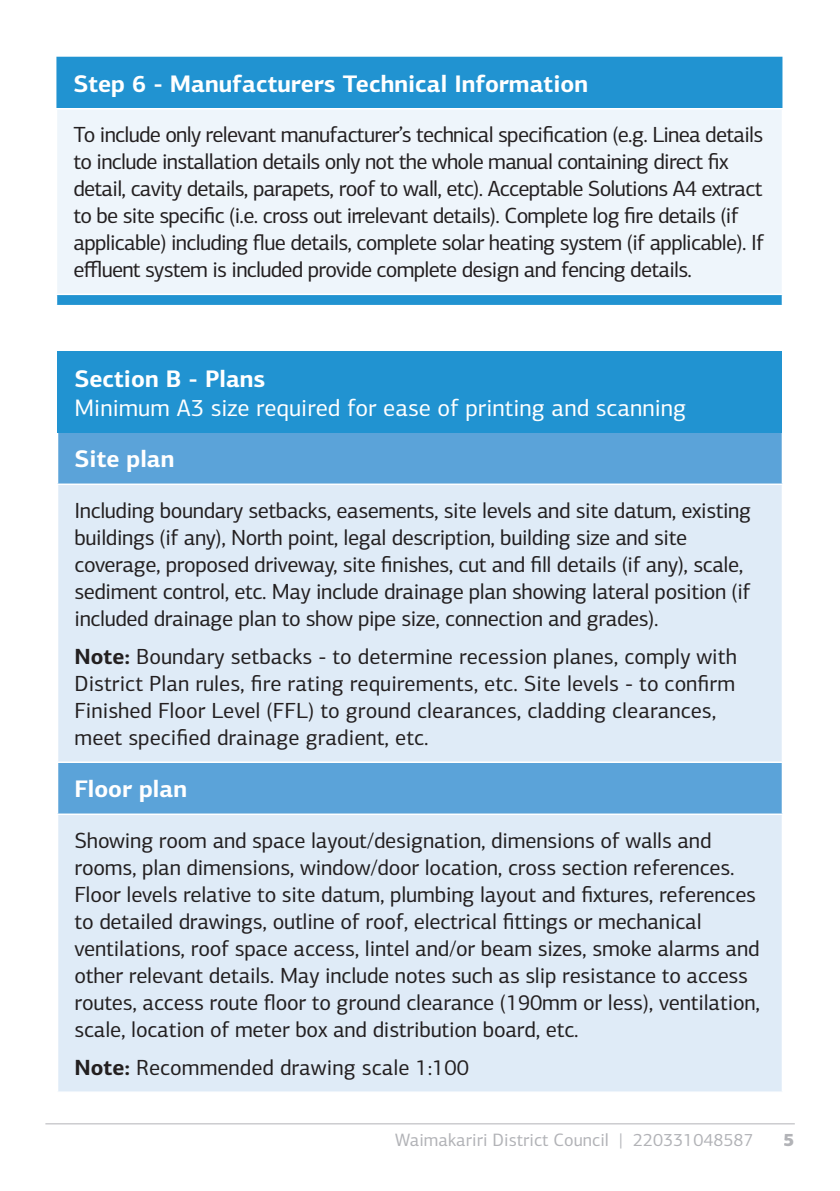
<style>
.page{position:relative;width:840px;height:1191px;background:#fff}
.page>*{position:absolute;margin:0;border:0;box-sizing:border-box;transform-origin:0 0}
.Table_heading_-_Blue{font:24px/29px "PF Centro Sans Pro";color:#fff}
.Table_heading_-_Blue-2{font:700 24px "PF Centro Sans Pro";color:#fff}
.Body{font:22px/27px "PF Centro Sans Pro";letter-spacing:-.02em;color:#231f20}
.Bullet_List{font:22px/27px "PF Centro Sans Pro";color:#231f20}
.t1{font:18px "PF Centro Sans Pro";color:#b2b3b7}
.t2{font:900 18px "PF Centro Sans Pro";color:#b2b3b7}
.s1{font-weight:700}
</style>
<div class="page">
<hr style="left:45px;top:1123px;width:749px;height:1px;background:#b2b3b7">
<div style="left:57px;top:352px;width:725px;height:81px;background:#2193d1"></div>
<div style="left:58px;top:433px;width:723px;height:50px;background:#5ba3d9"></div>
<svg style="left:58px;top:485px;width:723px;height:606px;background:#d4e5f4"></svg>
<hr style="left:57px;top:761px;width:725px;height:2px;background:#fff">
<hr style="left:57px;top:813px;width:725px;height:2px;background:#fff">
<div style="left:56px;top:57px;width:726px;height:248px;background:#2193d1"></div>
<div style="left:56px;top:109px;width:726px;height:185px;background:#eef5fb"></div>
<hr style="left:56px;top:108px;width:726px;height:1px;background:#fff">
<hr style="left:56px;top:109px;width:1px;height:184px;background:#fff">
<hr style="left:781px;top:109px;width:1px;height:184px;background:#fff">
<hr style="left:56px;top:293px;width:726px;height:2px;background:#fff">
<p class="Table_heading_-_Blue-2" style="left:73px;top:68px;width:516px">Step 6 - Manufacturers Technical Information</p>
<p class="Body" style="left:73px;top:121px;width:692px">To include only relevant manufacturer’s technical specification (e.g. Linea details to include installation details only not the whole manual containing direct fix detail, cavity details, parapets, roof to wall, etc). Acceptable Solutions A4 extract to be site specific (i.e. cross out irrelevant details). Complete log fire details (if applicable) including flue details, complete solar heating system (if applicable). If effluent system is included provide complete design and fencing details.</p>
<p class="Table_heading_-_Blue" style="left:74px;top:364px;width:613px"><span class="s1">Section B - Plans<br></span>Minimum A3 size required for ease of printing and scanning</p>
<p class="Table_heading_-_Blue-2" style="left:74px;top:444px;width:101px">Site plan</p>
<p class="Body" style="left:74px;top:497px;width:677px">Including boundary setbacks, easements, site levels and site datum, existing buildings (if any), North point, legal description, building size and site coverage, proposed driveway, site finishes, cut and fill details (if any), scale, sediment control, etc. May include drainage plan showing lateral position (if included drainage plan to show pipe size, connection and grades).</p>
<p class="Bullet_List" style="left:74px;top:643px;width:663px"><span class="s1">Note:</span> Boundary setbacks - to determine recession planes, comply with District Plan rules, fire rating requirements, etc. Site levels - to confirm Finished Floor Level (FFL) to ground clearances, cladding clearances, meet specified drainage gradient, etc.</p>
<p class="Table_heading_-_Blue-2" style="left:74px;top:774px;width:114px">Floor plan</p>
<p class="Body" style="left:74px;top:827px;width:686px">Showing room and space layout/designation, dimensions of walls and rooms, plan dimensions, window/door location, cross section references.<br>Floor levels relative to site datum, plumbing layout and fixtures, references to detailed drawings, outline of roof, electrical fittings or mechanical ventilations, roof space access, lintel and/or beam sizes, smoke alarms and other relevant details. May include notes such as slip resistance to access routes, access route floor to ground clearance (190mm or less), ventilation, scale, location of meter box and distribution board, etc.</p>
<p class="Bullet_List" style="left:74px;top:1054px;width:396px"><span class="s1">Note:</span> Recommended drawing scale 1:100</p>
<p class="t1" style="left:395px;top:1129px;width:360px">Waimakariri District Council | 220331048587</p>
<p class="t2" style="left:783px;top:1127px;width:13px">5</p>
</div>
